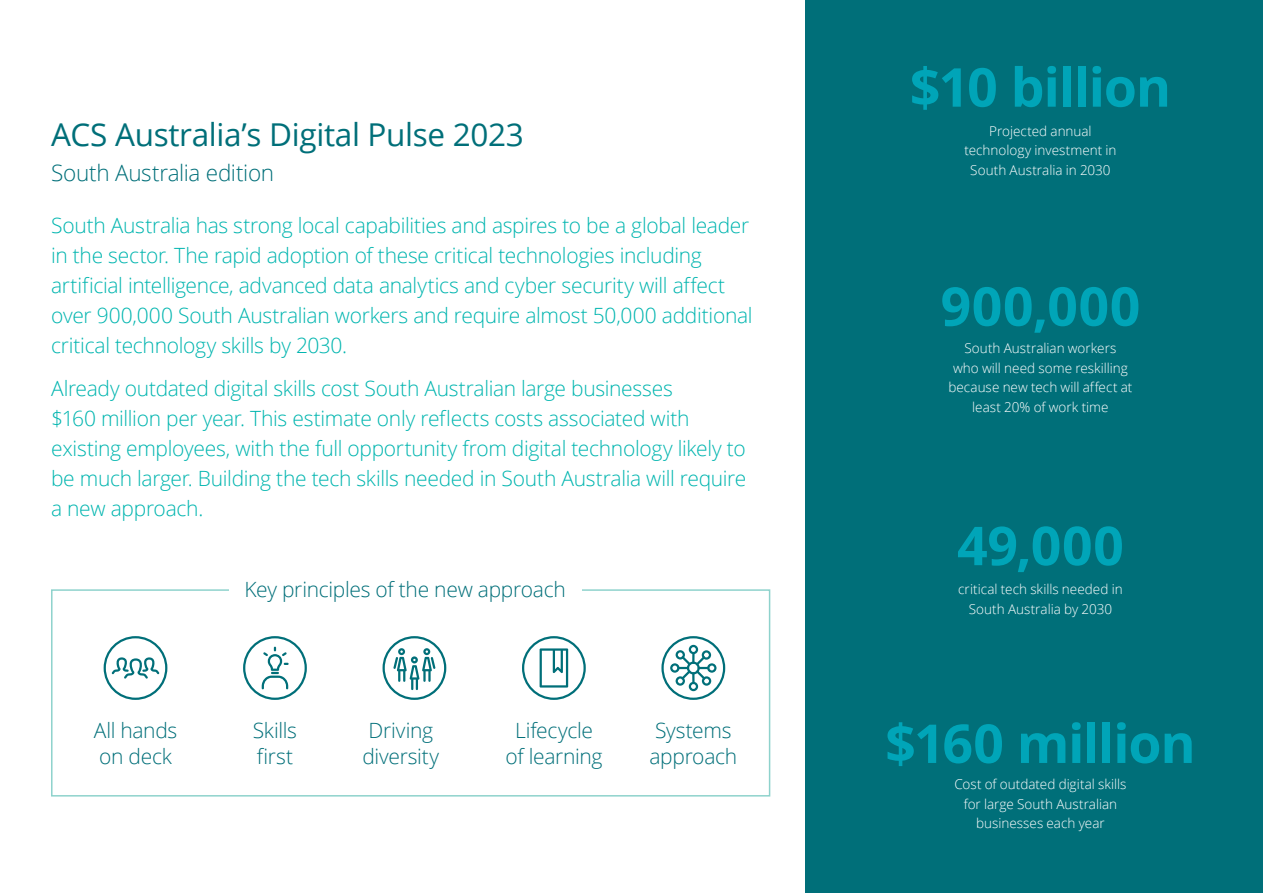
<style>
.page{position:relative;width:1263px;height:893px;background:#fff}
.page>*{position:absolute;margin:0;border:0;box-sizing:border-box;transform-origin:0 0}
.Body_copy__8_5_12pt{font:700 53.7px "Open Sans";letter-spacing:-.02em;color:#00a5b8}
.Story_heading_light__30_36pt{font:31.5px "Open Sans";letter-spacing:-.01em;color:#006f79}
.Introduction__14_18pt{font:300 22.5px "Open Sans";letter-spacing:-.015em;color:#006f79}
.Body_copy__8_5_12pt-2{font:300 21px/30px "Open Sans";letter-spacing:-.015em;color:#00b5af}
.Body_copy__8_5_12pt-3{font:300 21px/25.2px "Open Sans";letter-spacing:-.015em;color:#006f79}
.Body_copy__8_5_12pt-4{font:300 13.5px/19.5px "Open Sans";color:#fff;text-align:center}
</style>
<div class="page">
<div style="left:805px;top:0;width:458px;height:893px;background:#006f79"></div>
<div style="left:51px;top:589px;width:719px;height:207px;border:2px solid #8ed2cc"></div>
<div style="left:229px;top:581px;width:352px;height:40px;background:#fff"></div>
<svg style="left:243px;top:636px;width:64px;height:64px"></svg>
<svg style="left:522px;top:636px;width:64px;height:64px"></svg>
<svg style="left:382px;top:636px;width:64px;height:64px"></svg>
<svg style="left:104px;top:636px;width:63px;height:64px"></svg>
<svg style="left:661px;top:636px;width:64px;height:64px"></svg>
<p class="Story_heading_light__30_36pt" style="left:51px;top:113px;width:474px">ACS Australia’s Digital Pulse 2023</p>
<p class="Introduction__14_18pt" style="left:51px;top:158px;width:225px">South Australia edition</p>
<p class="Body_copy__8_5_12pt-2" style="left:51px;top:210px;width:703px">South Australia has strong local capabilities and aspires to be a global leader in the sector. The rapid adoption of these critical technologies including artificial intelligence, advanced data analytics and cyber security will affect over 900,000 South Australian workers and require almost 50,000 additional critical technology skills by 2030.</p>
<p class="Body_copy__8_5_12pt-2" style="left:51px;top:373px;width:697px">Already outdated digital skills cost South Australian large businesses<br>$160 million per year. This estimate only reflects costs associated with existing employees, with the full opportunity from digital technology likely to be much larger. Building the tech skills needed in South Australia will require a new approach.</p>
<p class="Body_copy__8_5_12pt-3" style="left:244px;top:576px;width:323px">Key principles of the new approach</p>
<p class="Body_copy__8_5_12pt-3" style="left:94px;top:718px;width:85px">All hands on deck</p>
<p class="Body_copy__8_5_12pt-3" style="left:253px;top:718px;width:46px">Skills first</p>
<p class="Body_copy__8_5_12pt-3" style="left:362px;top:718px;width:78px">Driving diversity</p>
<p class="Body_copy__8_5_12pt-3" style="left:506px;top:718px;width:98px;text-align:center">Lifecycle of learning</p>
<p class="Body_copy__8_5_12pt-3" style="left:649px;top:718px;width:89px">Systems approach</p>
<p class="Body_copy__8_5_12pt" style="left:910px;top:49px;width:263px">$10 billion</p>
<p class="Body_copy__8_5_12pt-4" style="left:964px;top:121px;width:154px">Projected annual technology investment in<br>South Australia in 2030</p>
<p class="Body_copy__8_5_12pt" style="left:940px;top:268px;width:201px">900,000</p>
<p class="Body_copy__8_5_12pt-4" style="left:948px;top:338px;width:186px">South Australian workers<br>who will need some reskilling because new tech will affect at least 20% of work time</p>
<p class="Body_copy__8_5_12pt" style="left:957px;top:508px;width:168px">49,000</p>
<p class="Body_copy__8_5_12pt-4" style="left:958px;top:579px;width:166px">critical tech skills needed in<br>South Australia by 2030</p>
<p class="Body_copy__8_5_12pt" style="left:885px;top:706px;width:312px">$160 million</p>
<p class="Body_copy__8_5_12pt-4" style="left:954px;top:774px;width:174px">Cost of outdated digital skills for large South Australian businesses each year</p>
</div>
